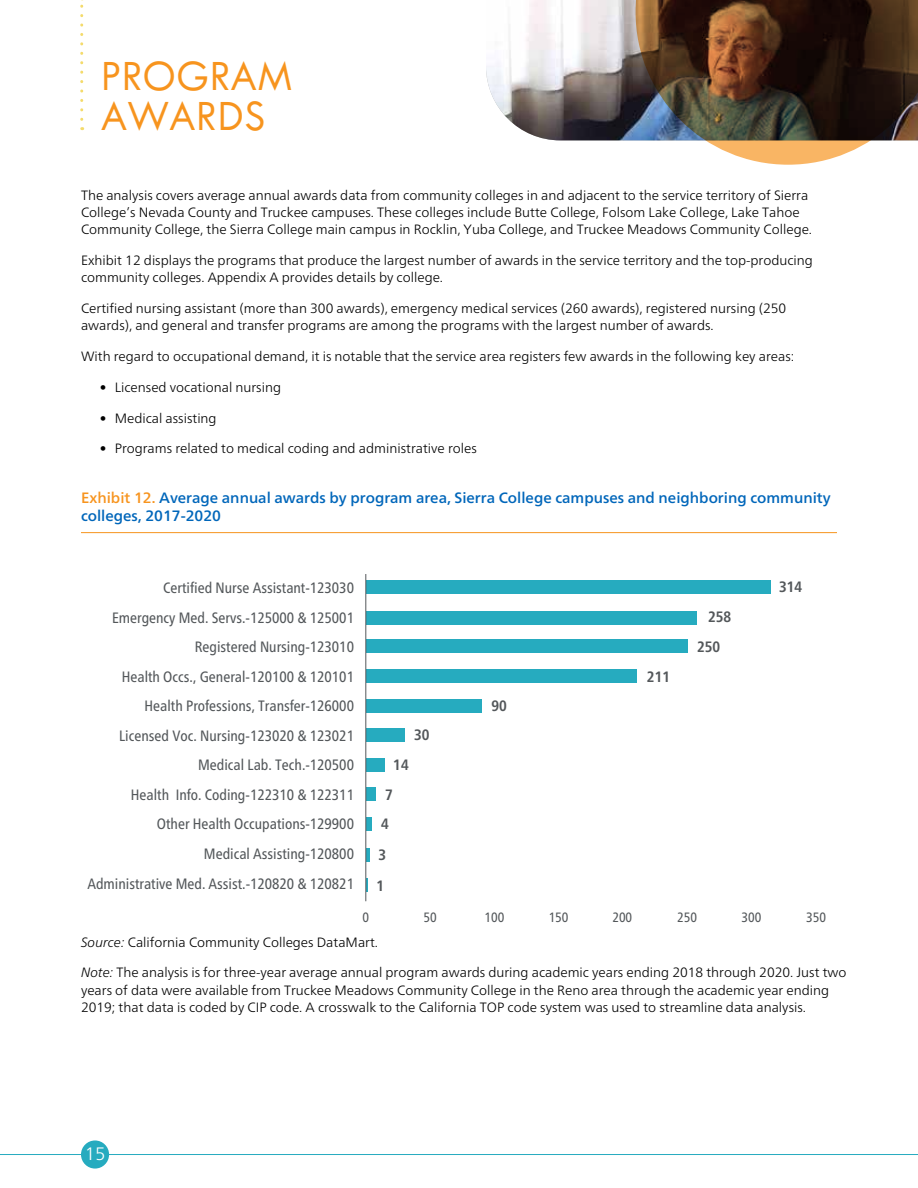
<style>
.page{position:relative;width:918px;height:1188px;background:#fff}
.page>*{position:absolute;margin:0;border:0;box-sizing:border-box;transform-origin:0 0}
.t1{font:45px/40.5px "Tw Cen MT Sm Md";color:#f7941e}
.t2{font:300 18px "Frutiger Neue LT";color:#fff}
.t3{font:condensed 15px/29.5px "Frutiger Neue LT";color:#53575a;text-align:right}
.t4{font:500 15px/18px "Frutiger Neue LT";color:#0066ba}
.t5{font:700 condensed 15px/28.8px "Frutiger Neue LT";color:#53575a}
.t6{font:300 13.5px/17.2px "Frutiger Neue LT";color:#000}
.t7{font:condensed 13.5px "Frutiger Neue LT";color:#53575a}
.s1{color:#f7941e}
.s2{font-style:italic}
</style>
<div class="page">
<hr style="left:0;top:1154px;width:918px;height:1px;background:#26abbf">
<div style="left:81px;top:1140px;width:28px;height:29px;background:#26abbf;border-radius:50%"></div>
<img style="left:486px;top:0;width:150px;height:140px">
<img style="left:636px;top:0;width:282px;height:165px">
<svg style="left:80px;top:0;width:3px;height:119px"></svg>
<hr style="left:81px;top:532px;width:756px;height:1px;background:#f7941e">
<div style="left:366px;top:580px;width:405px;height:14px;background:#26abbf"></div>
<div style="left:366px;top:611px;width:331px;height:14px;background:#26abbf"></div>
<div style="left:366px;top:639px;width:322px;height:14px;background:#26abbf"></div>
<div style="left:366px;top:669px;width:271px;height:14px;background:#26abbf"></div>
<div style="left:366px;top:699px;width:116px;height:14px;background:#26abbf"></div>
<div style="left:366px;top:728px;width:39px;height:14px;background:#26abbf"></div>
<div style="left:366px;top:758px;width:19px;height:13px;background:#26abbf"></div>
<div style="left:366px;top:787px;width:10px;height:14px;background:#26abbf"></div>
<div style="left:366px;top:817px;width:6px;height:14px;background:#26abbf"></div>
<svg style="left:366px;top:848px;width:4px;height:14px"></svg>
<svg style="left:366px;top:879px;width:1px;height:13px"></svg>
<hr style="left:365px;top:574px;width:1px;height:327px;background:#53575a">
<h1 class="t1" style="left:100px;top:56px;width:193px">PROGRAM<br>AWARDS</h1>
<p class="t6" style="left:81px;top:186px;width:733px">The analysis covers average annual awards data from community colleges in and adjacent to the service territory of Sierra<br>College’s Nevada County and Truckee campuses. These colleges include Butte College, Folsom Lake College, Lake Tahoe<br>Community College, the Sierra College main campus in Rocklin, Yuba College, and Truckee Meadows Community College.</p>
<p class="t6" style="left:81px;top:252px;width:733px">Exhibit 12 displays the programs that produce the largest number of awards in the service territory and the top-producing community colleges. Appendix A provides details by college.</p>
<p class="t6" style="left:81px;top:300px;width:707px">Certified nursing assistant (more than 300 awards), emergency medical services (260 awards), registered nursing (250 awards), and general and transfer programs are among the programs with the largest number of awards.</p>
<p class="t6" style="left:81px;top:348px;width:715px">With regard to occupational demand, it is notable that the service area registers few awards in the following key areas:</p>
<p class="t6" style="left:100px;top:378px;width:183px">• Licensed vocational nursing</p>
<p class="t6" style="left:100px;top:409px;width:118px">• Medical assisting</p>
<p class="t6" style="left:100px;top:440px;width:379px">• Programs related to medical coding and administrative roles</p>
<p class="t4" style="left:81px;top:489px;width:751px"><span class="s1">Exhibit 12.</span> Average annual awards by program area, Sierra College campuses and neighboring community colleges, 2017-2020</p>
<p class="t3" style="left:87px;top:573px;width:268px">Certified Nurse Assistant-123030<br>Emergency Med. Servs.-125000 &amp; 125001<br>Registered Nursing-123010<br>Health Occs., General-120100 &amp; 120101<br>Health Professions, Transfer-126000<br>Licensed Voc. Nursing-123020 &amp; 123021<br>Medical Lab. Tech.-120500<br>Health Info. Coding-122310 &amp; 122311<br>Other Health Occupations-129900<br>Medical Assisting-120800<br>Administrative Med. Assist.-120820 &amp; 120821</p>
<p class="t5" style="left:779px;top:573px;width:25px">314</p>
<p class="t5" style="left:708px;top:603px;width:25px">258</p>
<p class="t5" style="left:697px;top:633px;width:25px">250</p>
<p class="t5" style="left:647px;top:662px;width:25px">211</p>
<p class="t5" style="left:491px;top:692px;width:17px">90</p>
<p class="t5" style="left:414px;top:721px;width:17px">30</p>
<p class="t5" style="left:393px;top:751px;width:17px">14</p>
<p class="t5" style="left:381px;top:781px;width:13px">7<br>4</p>
<p class="t5" style="left:376px;top:839px;width:11px;line-height:30.8px">3<br>1</p>
<p class="t7" style="left:363px;top:910px;width:8px">0</p>
<p class="t7" style="left:423px;top:910px;width:15px">50</p>
<p class="t7" style="left:484px;top:910px;width:21px">100</p>
<p class="t7" style="left:549px;top:910px;width:21px">150</p>
<p class="t7" style="left:612px;top:910px;width:21px">200</p>
<p class="t7" style="left:677px;top:910px;width:21px">250</p>
<p class="t7" style="left:741px;top:910px;width:21px">300</p>
<p class="t7" style="left:806px;top:910px;width:21px">350</p>
<p class="t6" style="left:81px;top:933px;width:299px"><span class="s2">Source:</span> California Community Colleges DataMart.</p>
<p class="t6" style="left:81px;top:964px;width:767px"><span class="s2">Note:</span> The analysis is for three-year average annual program awards during academic years ending 2018 through 2020. Just two years of data were available from Truckee Meadows Community College in the Reno area through the academic year ending<br>2019; that data is coded by CIP code. A crosswalk to the California TOP code system was used to streamline data analysis.</p>
<h2 class="t2" style="left:85px;top:1143px;width:22px">15</h2>
</div>
